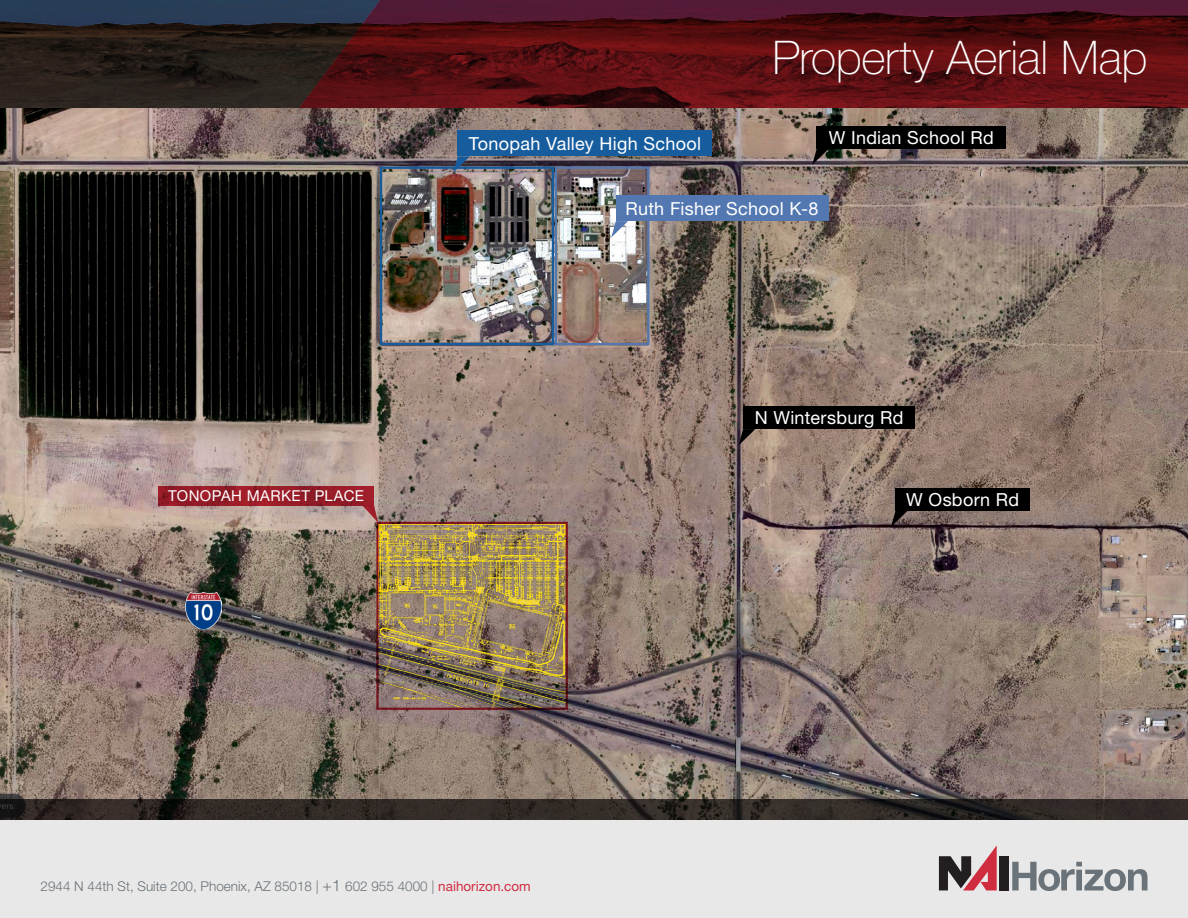
<style>
.page{position:relative;width:1188px;height:918px;background:#fff}
.page>*{position:absolute;margin:0;border:0;box-sizing:border-box;transform-origin:0 0}
.Page_Heads{font:100 46.5px "Helvetica Neue LT Std";letter-spacing:-.005em;color:#fff}
.City_Labels{font:18px "Helvetica Neue LT Std";letter-spacing:.015em;color:#fff}
.City_Labels-2{font:15px "Helvetica Neue LT Std";letter-spacing:.03em;color:#fff}
.t1{font:300 13.5px "Helvetica Neue LT Std";color:#697379}
.s1{font-size:15.75px}
.s2{font-weight:400;color:#d02c40}
</style>
<div class="page">
<img style="left:0;top:108px;width:1188px;height:692px">
<div style="left:0;top:820px;width:1188px;height:98px;background:#e9e8e8"></div>
<svg style="left:395px;top:0;width:793px;height:108px;background:#571016"></svg>
<svg style="left:0;top:0;width:395px;height:108px;background:#2c2225"></svg>
<div style="left:1000px;top:856px;width:9px;height:34px;background:#231f20"></div>
<svg style="left:939px;top:845px;width:58px;height:45px"></svg>
<svg style="left:1012px;top:862px;width:135px;height:29px"></svg>
<svg style="left:0;top:800px;width:1188px;height:20px;background:#2e2724"></svg>
<div style="left:817px;top:126px;width:189px;height:23px;background:#000001"></div>
<svg style="left:812px;top:149px;width:17px;height:16px"></svg>
<div style="left:743px;top:406px;width:172px;height:23px;background:#000001"></div>
<svg style="left:739px;top:429px;width:16px;height:16px"></svg>
<div style="left:896px;top:488px;width:134px;height:23px;background:#000001"></div>
<svg style="left:891px;top:511px;width:17px;height:16px"></svg>
<img style="left:186px;top:593px;width:36px;height:36px">
<div style="left:458px;top:131px;width:254px;height:25px;background:#175d9e"></div>
<svg style="left:453px;top:156px;width:17px;height:17px"></svg>
<div style="left:555px;top:167px;width:94px;height:178px;border:2px solid #5377b0"></div>
<div style="left:380px;top:167px;width:174px;height:178px;border:2px solid #175d9e"></div>
<div style="left:616px;top:195px;width:212px;height:26px;background:#5377b0"></div>
<svg style="left:611px;top:221px;width:17px;height:17px"></svg>
<svg style="left:158px;top:486px;width:216px;height:20px;background:#961b27"></svg>
<img style="left:363px;top:506px;width:206px;height:205px">
<p class="City_Labels" style="left:469px;top:133px;width:234px">Tonopah Valley High School</p>
<p class="Page_Heads" style="left:772px;top:31px;width:377px">Property Aerial Map</p>
<p class="City_Labels" style="left:829px;top:127px;width:167px">W Indian School Rd</p>
<p class="City_Labels" style="left:625px;top:198px;width:195px">Ruth Fisher School K-8</p>
<p class="City_Labels-2" style="left:168px;top:487px;width:197px">TONOPAH MARKET PLACE</p>
<p class="t1" style="left:40px;top:878px;width:492px">2944 N 44th St, Suite 200, Phoenix, AZ 85018 | <span class="s1">+1</span> 602 955 4000 | <span class="s2">naihorizon.com</span></p>
<p class="City_Labels" style="left:755px;top:407px;width:150px">N Wintersburg Rd</p>
<p class="City_Labels" style="left:906px;top:489px;width:114px">W Osborn Rd</p>
</div>
